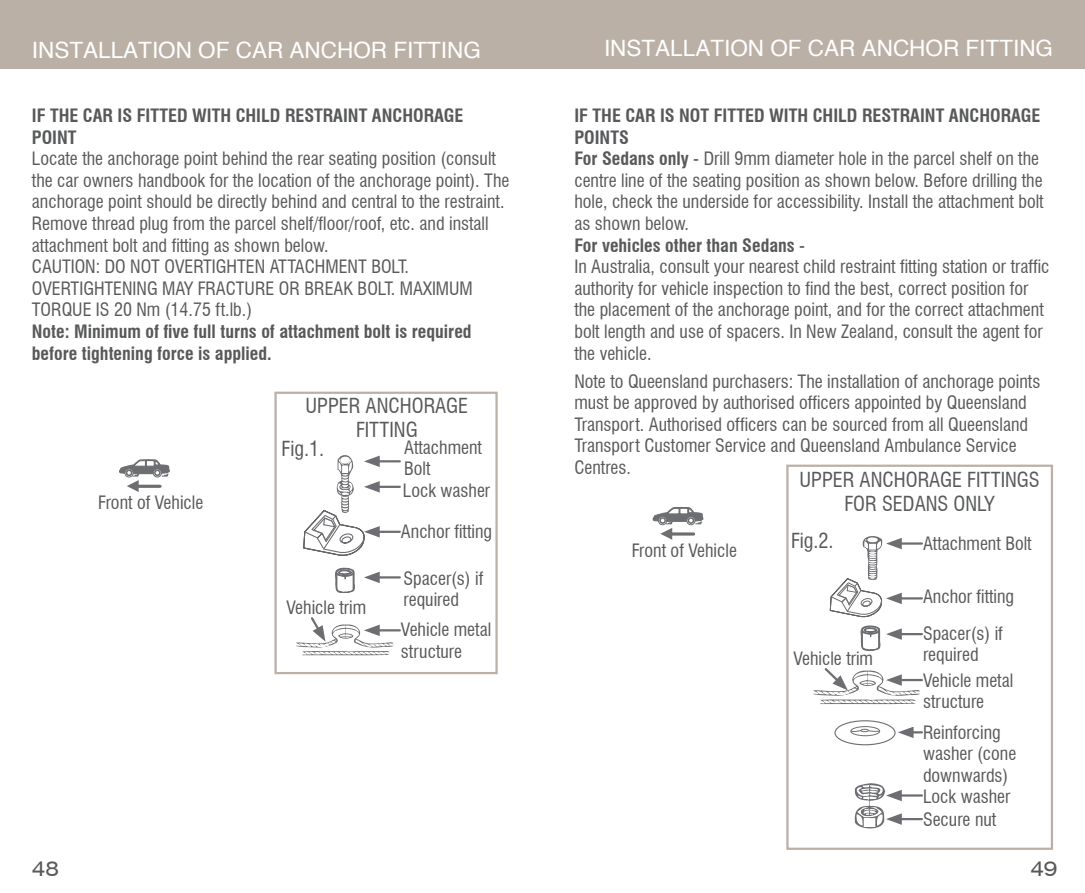
<style>
.page{position:relative;width:1085px;height:893px;background:#fff}
.page>*{position:absolute;margin:0;border:0;box-sizing:border-box;transform-origin:0 0}
.t1{font:22.5px "Helvetica";color:#fff}
.t2{font:condensed 20.25px/24.3px "Swiss 721 BT";color:#58595b;text-align:center}
.t3{font:expanded 20.25px "Swiss 721 BT";color:#58595b}
.t4{font:condensed 18px/21.6px "Swiss 721 BT";color:#58595b}
.t5{font:700 condensed 18px/21.6px "Swiss 721 BT";color:#58595b}
.s1{font-weight:700}
</style>
<div class="page">
<div style="left:0;top:0;width:1084px;height:69px;background:#bbb0a6"></div>
<hr style="left:376px;top:460px;width:24px;height:2px;background:#6d6e71">
<hr style="left:376px;top:486px;width:24px;height:2px;background:#6d6e71">
<hr style="left:376px;top:531px;width:24px;height:2px;background:#6d6e71">
<svg style="left:303px;top:455px;width:76px;height:101px"></svg>
<hr style="left:376px;top:576px;width:24px;height:2px;background:#6d6e71">
<svg style="left:364px;top:572px;width:15px;height:11px"></svg>
<hr style="left:376px;top:629px;width:24px;height:2px;background:#6d6e71">
<svg style="left:296px;top:617px;width:98px;height:39px"></svg>
<svg style="left:335px;top:567px;width:20px;height:26px"></svg>
<div style="left:274px;top:392px;width:223px;height:282px;border:2px solid #bbb0a6"></div>
<svg style="left:119px;top:459px;width:51px;height:33px"></svg>
<svg style="left:652px;top:507px;width:51px;height:33px"></svg>
<div style="left:786px;top:465px;width:266px;height:385px;border:2px solid #bbb0a6"></div>
<hr style="left:898px;top:542px;width:23px;height:3px;background:#6d6e71">
<hr style="left:898px;top:597px;width:23px;height:2px;background:#6d6e71">
<svg style="left:829px;top:536px;width:72px;height:81px"></svg>
<hr style="left:898px;top:633px;width:23px;height:2px;background:#6d6e71">
<svg style="left:860px;top:625px;width:41px;height:26px"></svg>
<hr style="left:898px;top:679px;width:23px;height:2px;background:#6d6e71">
<svg style="left:898px;top:727px;width:23px;height:11px"></svg>
<hr style="left:898px;top:794px;width:23px;height:3px;background:#6d6e71">
<hr style="left:898px;top:818px;width:23px;height:2px;background:#6d6e71">
<svg style="left:854px;top:783px;width:47px;height:46px"></svg>
<svg style="left:813px;top:668px;width:107px;height:36px"></svg>
<div style="left:834px;top:720px;width:61px;height:25px;border:1px solid #6d6e71;border-radius:50%"></div>
<div style="left:850px;top:726px;width:29px;height:10px;border:1px solid #6d6e71;border-radius:50%"></div>
<svg style="left:850px;top:729px;width:29px;height:7px"></svg>
<p class="t1" style="left:32px;top:30px;width:450px">INSTALLATION OF CAR ANCHOR FITTING</p>
<p class="t1" style="left:604px;top:29px;width:450px">INSTALLATION OF CAR ANCHOR FITTING</p>
<p class="t5" style="left:32px;top:105px;width:433px">IF THE CAR IS FITTED WITH CHILD RESTRAINT ANCHORAGE<br>POINT</p>
<p class="t4" style="left:32px;top:148px;width:479px">Locate the anchorage point behind the rear seating position (consult the car owners handbook for the location of the anchorage point). The anchorage point should be directly behind and central to the restraint.<br>Remove thread plug from the parcel shelf/floor/roof, etc. and install attachment bolt and fitting as shown below.<br>CAUTION: DO NOT OVERTIGHTEN ATTACHMENT BOLT.<br>OVERTIGHTENING MAY FRACTURE OR BREAK BOLT. MAXIMUM TORQUE IS 20 Nm (14.75 ft.lb.)</p>
<p class="t5" style="left:32px;top:321px;width:441px">Note: Minimum of five full turns of attachment bolt is required before tightening force is applied.</p>
<p class="t4" style="left:98px;top:492px;width:107px">Front of Vehicle</p>
<p class="t2" style="left:305px;top:393px;width:164px">UPPER ANCHORAGE<br>FITTING</p>
<p class="t4" style="left:403px;top:436px;width:89px">Attachment<br>Bolt<br>Lock washer</p>
<p class="t4" style="left:401px;top:520px;width:93px">Anchor fitting</p>
<p class="t4" style="left:403px;top:567px;width:81px">Spacer(s) if required</p>
<p class="t4" style="left:401px;top:619px;width:92px">Vehicle metal structure</p>
<p class="t2" style="left:281px;top:437px;width:44px">Fig.1.</p>
<p class="t4" style="left:286px;top:597px;width:81px">Vehicle trim</p>
<p class="t4" style="left:574px;top:105px;width:476px"><span class="s1">IF THE CAR IS NOT FITTED WITH CHILD RESTRAINT ANCHORAGE POINTS<br>For Sedans only</span> - Drill 9mm diameter hole in the parcel shelf on the centre line of the seating position as shown below. Before drilling the hole, check the underside for accessibility. Install the attachment bolt as shown below.<br><span class="s1">For vehicles other than Sedans</span> -<br>In Australia, consult your nearest child restraint fitting station or traffic authority for vehicle inspection to find the best, correct position for the placement of the anchorage point, and for the correct attachment bolt length and use of spacers. In New Zealand, consult the agent for the vehicle.</p>
<p class="t4" style="left:574px;top:370px;width:467px">Note to Queensland purchasers: The installation of anchorage points must be approved by authorised officers appointed by Queensland Transport. Authorised officers can be sourced from all Queensland Transport Customer Service and Queensland Ambulance Service Centres.</p>
<p class="t2" style="left:799px;top:467px;width:241px">UPPER ANCHORAGE FITTINGS<br>FOR SEDANS ONLY</p>
<p class="t4" style="left:631px;top:539px;width:107px">Front of Vehicle</p>
<p class="t2" style="left:791px;top:528px;width:44px">Fig.2.</p>
<p class="t4" style="left:793px;top:648px;width:81px">Vehicle trim</p>
<p class="t4" style="left:922px;top:532px;width:110px">Attachment Bolt</p>
<p class="t4" style="left:922px;top:577px;width:93px;line-height:36.9px">Anchor fitting<br>Spacer(s) if</p>
<p class="t4" style="left:922px;top:642px;width:92px;line-height:25.7px">required<br>Vehicle metal</p>
<p class="t4" style="left:922px;top:687px;width:79px;line-height:30.4px">structure<br>Reinforcing</p>
<p class="t4" style="left:922px;top:743px;width:95px">washer (cone downwards)<br>Lock washer</p>
<p class="t4" style="left:922px;top:809px;width:75px">Secure nut</p>
<p class="t3" style="left:32px;top:857px;width:29px">48</p>
<p class="t3" style="left:1030px;top:857px;width:29px">49</p>
</div>
